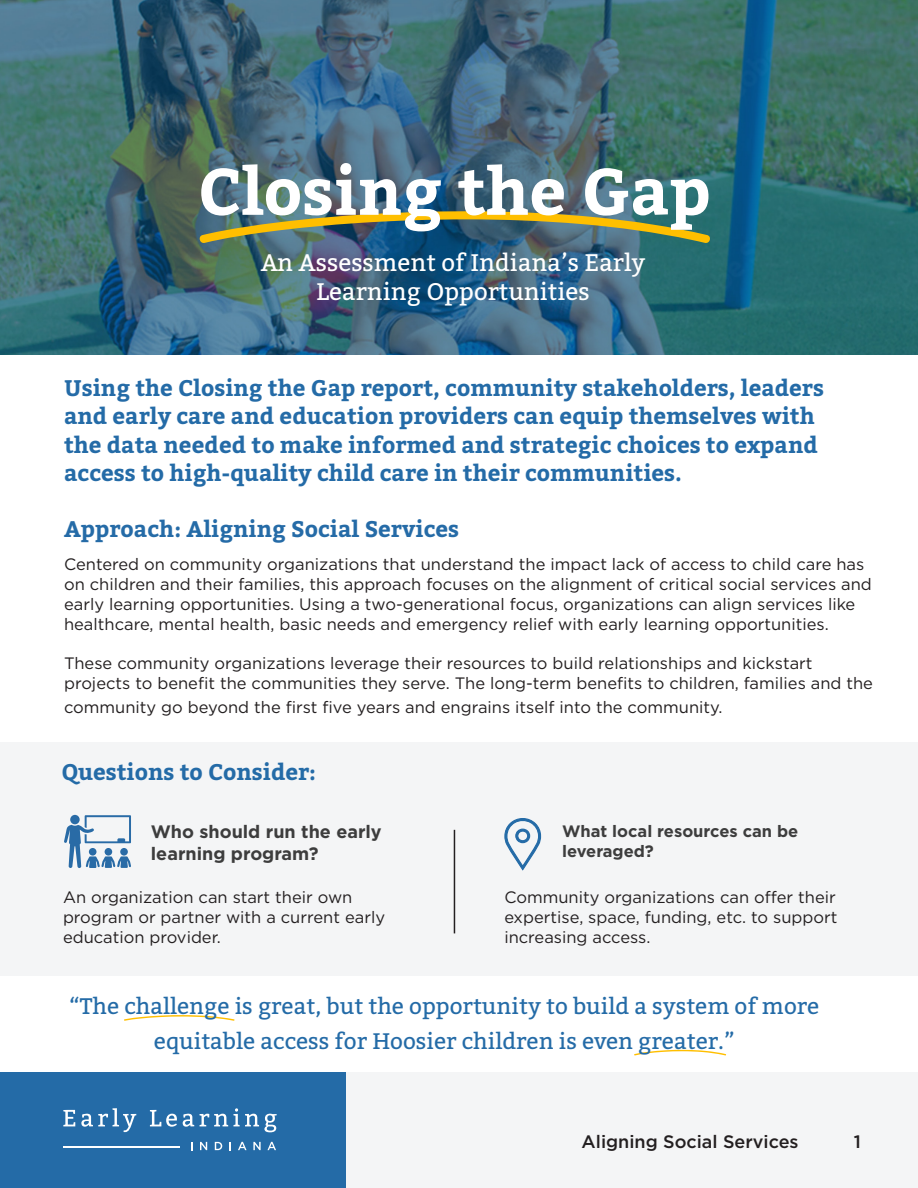
<style>
.page{position:relative;width:918px;height:1188px;background:#fff}
.page>*{position:absolute;margin:0;border:0;box-sizing:border-box;transform-origin:0 0}
.t1{font:24px "Bitter";color:#fff}
.t2{font:700 22.5px/28.5px "Bitter";color:#246ba7}
.t3{font:22.5px/34.5px "Bitter";color:#246ba7;text-align:center}
.t4{font:700 22.5px "Bitter";color:#256ba7}
.t5{font:700 18px/21.6px "Gotham";color:#3d3d3d}
.Section_Header_-_Ali{font:500 18px "Gotham";color:#231f20}
.t6{font:16.5px/19.8px "Gotham";color:#231f20}
.t7{font:700 16.5px/19.8px "Gotham";color:#3d3d3d}
</style>
<div class="page">
<div style="left:0;top:742px;width:918px;height:234px;background:#f4f5f6"></div>
<img style="left:0;top:0;width:918px;height:354px">
<div style="left:0;top:1072px;width:346px;height:116px;background:#246ba7"></div>
<div style="left:346px;top:1073px;width:572px;height:115px;background:#f4f5f6"></div>
<hr style="left:63px;top:1146px;width:39px;height:2px;background:#fff">
<hr style="left:102px;top:1146px;width:39px;height:2px;background:#fff">
<hr style="left:141px;top:1146px;width:38px;height:2px;background:#fff">
<svg style="left:200px;top:1142px;width:7px;height:8px"></svg>
<svg style="left:215px;top:1142px;width:7px;height:8px"></svg>
<svg style="left:238px;top:1142px;width:9px;height:8px"></svg>
<svg style="left:253px;top:1142px;width:8px;height:8px"></svg>
<svg style="left:267px;top:1142px;width:9px;height:8px"></svg>
<svg style="left:63px;top:1110px;width:12px;height:16px"></svg>
<svg style="left:81px;top:1108px;width:55px;height:24px"></svg>
<svg style="left:150px;top:1110px;width:27px;height:17px"></svg>
<svg style="left:183px;top:1114px;width:11px;height:13px"></svg>
<svg style="left:200px;top:1108px;width:77px;height:24px"></svg>
<img style="left:198px;top:163px;width:514px;height:81px">
<hr style="left:454px;top:830px;width:1px;height:103px;background:#231f20">
<svg style="left:64px;top:815px;width:67px;height:53px"></svg>
<div style="left:70px;top:815px;width:10px;height:9px;background:#296ba6;border-radius:50%"></div>
<svg style="left:505px;top:818px;width:36px;height:53px"></svg>
<svg style="left:124px;top:1015px;width:111px;height:6px"></svg>
<svg style="left:634px;top:1050px;width:93px;height:6px"></svg>
<p class="t1" style="left:261px;top:246px;width:386px">An Assessment of Indiana’s Early</p>
<p class="t1" style="left:316px;top:274px;width:275px">Learning Opportunities</p>
<p class="t2" style="left:64px;top:373px;width:761px">Using the Closing the Gap report, community stakeholders, leaders and early care and education providers can equip themselves with the data needed to make informed and strategic choices to expand access to high-quality child care in their communities.</p>
<p class="t4" style="left:64px;top:512px;width:397px">Approach: Aligning Social Services</p>
<p class="t6" style="left:64px;top:554px;width:809px">Centered on community organizations that understand the impact lack of access to child care has on children and their families, this approach focuses on the alignment of critical social services and early learning opportunities. Using a two-generational focus, organizations can align services like healthcare, mental health, basic needs and emergency relief with early learning opportunities.</p>
<p class="t6" style="left:64px;top:653px;width:811px">These community organizations leverage their resources to build relationships and kickstart projects to benefit the communities they serve. The long-term benefits to children, families and the</p>
<p class="t6" style="left:64px;top:697px;width:660px">community go beyond the first five years and engrains itself into the community.</p>
<p class="t2" style="left:61px;top:757px;width:256px">Questions to Consider:</p>
<p class="t5" style="left:151px;top:821px;width:232px">Who should run the early learning program?</p>
<p class="t7" style="left:562px;top:821px;width:238px">What local resources can be leveraged?</p>
<p class="t6" style="left:63px;top:887px;width:324px">An organization can start their own program or partner with a current early education provider.</p>
<p class="t6" style="left:504px;top:887px;width:335px;text-align:justify">Community organizations can offer their expertise, space, funding, etc. to support increasing access.</p>
<p class="t3" style="left:69px;top:988px;width:752px">“The challenge is great, but the opportunity to build a system of more equitable access for Hoosier children is even greater.”</p>
<p class="Section_Header_-_Ali" style="left:582px;top:1130px;width:219px">Aligning Social Services</p>
<p class="Section_Header_-_Ali" style="left:854px;top:1130px;width:9px">1</p>
</div>
